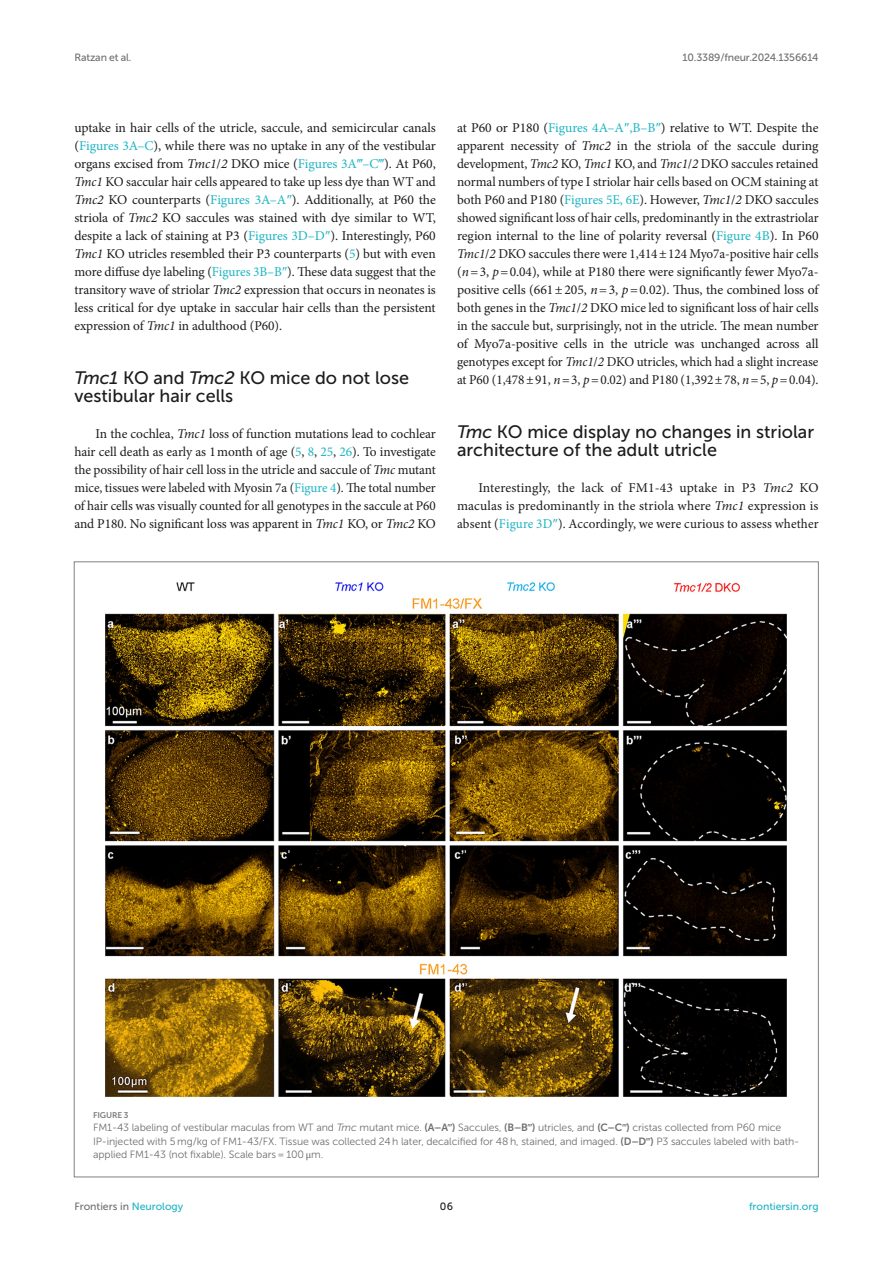
<style>
.page{position:relative;width:893px;height:1263px;background:#fff}
.page>*{position:absolute;margin:0;border:0;box-sizing:border-box;transform-origin:0 0}
.HEAD_2{font:18px/18px "Museo Sans 500";color:#1b1c1b}
.TEXT_FLUSH{font:13.5px/18px "Minion Pro";letter-spacing:-.005em;color:#1b1c1b;text-align:justify}
.FIG_LEG{font:10.5px/13.5px "Museo Sans 300";letter-spacing:-.01em;color:#706f70}
.t1{font:10.5px "Museo Sans 500";letter-spacing:-.015em;color:#706f70}
.t2{font:10.5px "Museo Sans 500";color:#1db5c3}
.t3{font:10.5px "Museo Sans 500";color:#1b1c1b}
.FIG_HD{font:8.25px "Museo Sans 700";letter-spacing:-.01em;color:#7e7f7f}
.s1{color:#1db5c3}
.s2{font-style:italic}
.s3{font-family:"Times New Roman";color:#1db5c3}
.s4{font-family:"Museo Sans 700"}
.s5{font-family:"Times New Roman"}
.s6{font-family:"STIX General"}
</style>
<div class="page">
<img style="left:104px;top:582px;width:683px;height:516px">
<p class="t1" style="left:74px;top:51px;width:59px">Ratzan et al.</p>
<p class="t1" style="left:683px;top:51px;width:137px">10.3389/fneur.2024.1356614</p>
<p class="TEXT_FLUSH" style="left:74px;top:119px;width:363px">uptake in hair cells of the utricle, saccule, and semicircular canals (<span class="s1">Figures 3A–C</span>), while there was no uptake in any of the vestibular organs excised from <span class="s2">Tmc1</span>/<span class="s2">2</span> DKO mice (<span class="s1">Figures 3A</span><span class="s3">‴</span><span class="s1">–C</span><span class="s3">‴</span>). At P60, <span class="s2">Tmc1</span> KO saccular hair cells appeared to take up less dye than WT and <span class="s2">Tmc2</span> KO counterparts (<span class="s1">Figures 3A–A</span><span class="s3">″</span>). Additionally, at P60 the striola of <span class="s2">Tmc2</span> KO saccules was stained with dye similar to WT, despite a lack of staining at P3 (<span class="s1">Figures 3D–D</span><span class="s3">″</span>). Interestingly, P60<br><span class="s2">Tmc1</span> KO utricles resembled their P3 counterparts (<span class="s1">5</span>) but with even more diffuse dye labeling (<span class="s1">Figures 3B–B</span><span class="s3">″</span>). These data suggest that the transitory wave of striolar <span class="s2">Tmc2</span> expression that occurs in neonates is less critical for dye uptake in saccular hair cells than the persistent expression of <span class="s2">Tmc1</span> in adulthood (P60).</p>
<p class="HEAD_2" style="left:74px;top:369px;width:336px"><span class="s2">Tmc1</span> KO and <span class="s2">Tmc2</span> KO mice do not lose vestibular hair cells</p>
<p class="TEXT_FLUSH" style="left:74px;top:425px;width:363px;text-indent:21px">In the cochlea, <span class="s2">Tmc1</span> loss of function mutations lead to cochlear hair cell death as early as 1month of age (<span class="s1">5</span>, <span class="s1">8</span>, <span class="s1">25</span>, <span class="s1">26</span>). To investigate the possibility of hair cell loss in the utricle and saccule of <span class="s2">Tmc</span> mutant mice, tissues were labeled with Myosin 7a (<span class="s1">Figure 4</span>). The total number of hair cells was visually counted for all genotypes in the saccule at P60 and P180. No significant loss was apparent in <span class="s2">Tmc1</span> KO, or <span class="s2">Tmc2</span> KO</p>
<p class="TEXT_FLUSH" style="left:457px;top:119px;width:363px">at P60 or P180 (<span class="s1">Figures 4A–A</span><span class="s3">″</span><span class="s1">,B–B</span><span class="s3">″</span>) relative to WT. Despite the apparent necessity of <span class="s2">Tmc2</span> in the striola of the saccule during development, <span class="s2">Tmc2</span> KO, <span class="s2">Tmc1</span> KO, and <span class="s2">Tmc1</span>/<span class="s2">2</span> DKO saccules retained normal numbers of type I striolar hair cells based on OCM staining at both P60 and P180 (<span class="s1">Figures 5E, 6E</span>). However, <span class="s2">Tmc1</span>/<span class="s2">2</span> DKO saccules showed significant loss of hair cells, predominantly in the extrastriolar region internal to the line of polarity reversal (<span class="s1">Figure 4B</span>). In P60<br><span class="s2">Tmc1</span>/<span class="s2">2</span> DKO saccules there were 1,414±124 Myo7a-positive hair cells (<span class="s2">n</span>=3, <span class="s2">p</span>=0.04), while at P180 there were significantly fewer Myo7a&shy;positive cells (661±205, <span class="s2">n</span>=3, <span class="s2">p</span>=0.02). Thus, the combined loss of both genes in the <span class="s2">Tmc1</span>/<span class="s2">2</span> DKO mice led to significant loss of hair cells in the saccule but, surprisingly, not in the utricle. The mean number of Myo7a-positive cells in the utricle was unchanged across all genotypes except for <span class="s2">Tmc1</span>/<span class="s2">2</span> DKO utricles, which had a slight increase at P60 (1,478±91, <span class="s2">n</span>=3, <span class="s2">p</span>=0.02) and P180 (1,392±78, <span class="s2">n</span>=5, <span class="s2">p</span>=0.04).</p>
<p class="HEAD_2" style="left:457px;top:423px;width:358px"><span class="s2">Tmc</span> KO mice display no changes in striolar architecture of the adult utricle</p>
<p class="TEXT_FLUSH" style="left:457px;top:479px;width:363px;text-indent:21px">Interestingly, the lack of FM1-43 uptake in P3 <span class="s2">Tmc2</span> KO maculas is predominantly in the striola where <span class="s2">Tmc1</span> expression is absent (<span class="s1">Figure 3D</span><span class="s3">″</span>). Accordingly, we were curious to assess whether</p>
<p class="FIG_HD" style="left:93px;top:1110px;width:37px">FIGURE 3</p>
<p class="FIG_LEG" style="left:93px;top:1121px;width:708px">FM1-43 labeling of vestibular maculas from WT and <span class="s2">Tmc</span> mutant mice. <span class="s4">(A–A</span><span class="s5">‴</span><span class="s4">)</span> Saccules, <span class="s4">(B–B</span><span class="s5">‴</span><span class="s4">)</span> utricles, and <span class="s4">(C–C</span><span class="s5">‴</span><span class="s4">)</span> cristas collected from P60 mice<br>IP-injected with 5 mg/kg of FM1-43/FX. Tissue was collected 24 h later, decalcified for 48 h, stained, and imaged. <span class="s4">(D–D</span><span class="s5">‴</span><span class="s4">)</span> P3 saccules labeled with bath&shy;applied FM1-43 (not fixable). Scale bars = 100 <span class="s6">μ</span>m.</p>
<p class="t1" style="left:74px;top:1200px;width:110px">Frontiers in <span class="s1">Neurology</span></p>
<p class="t3" style="left:440px;top:1200px;width:15px">06</p>
<p class="t2" style="left:749px;top:1200px;width:71px">frontiersin.org</p>
</div>
